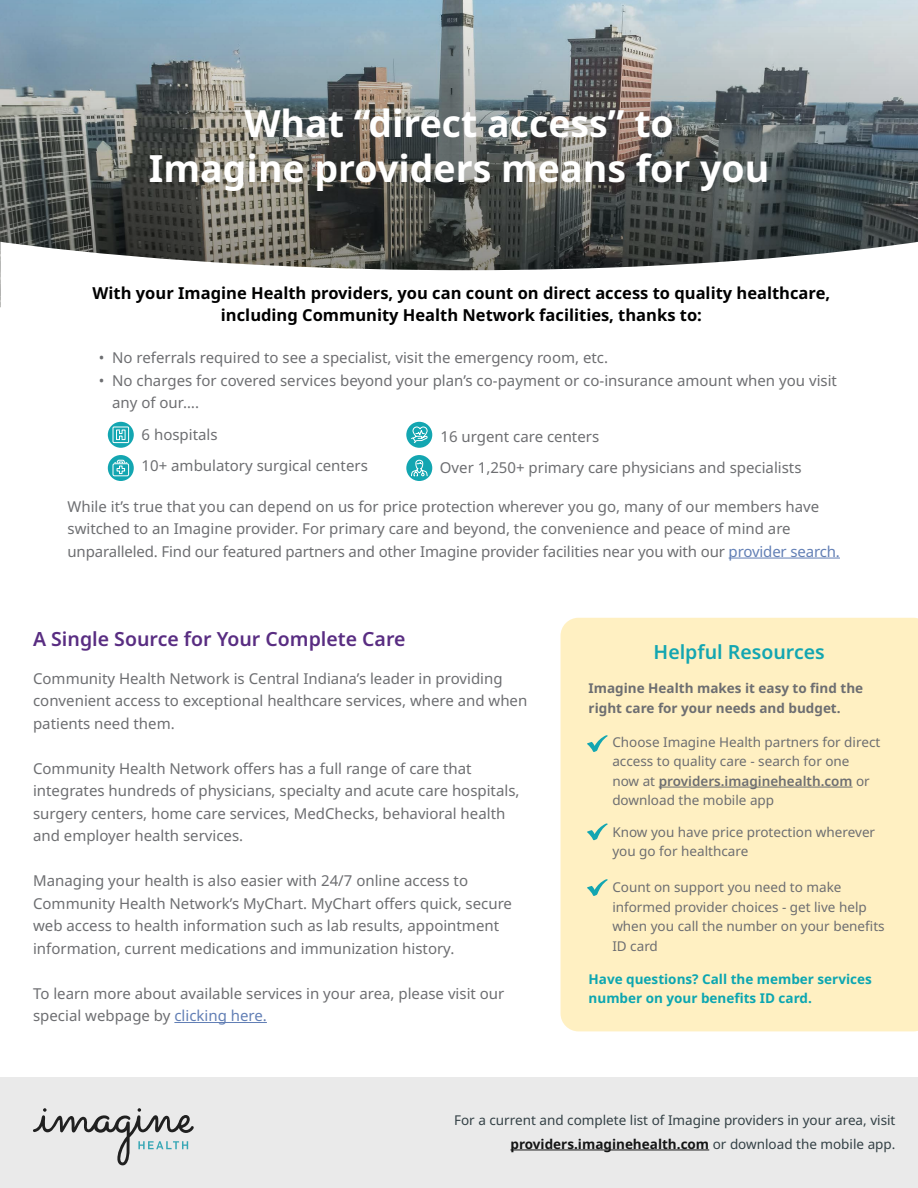
<style>
.page{position:relative;width:918px;height:1188px;background:#fff}
.page>*{position:absolute;margin:0;border:0;box-sizing:border-box;transform-origin:0 0}
.t1{font:700 37.5px/45px "Noto Sans";color:#fff;text-align:center}
.t2{font:600 19.5px "Noto Sans";color:#592d82}
.t3{font:600 19.5px "Noto Sans";color:#13a6b1}
.t4{font:700 16.5px/22.5px "Noto Sans";color:#000101;text-align:center}
.t5{font:15px/22.5px "Noto Sans";color:#6d6e71}
.t6{font:13.5px/19.5px "Noto Sans";color:#6d6e71}
.t7{font:13.5px/23.2px "Noto Sans";color:#334045;text-align:right}
.t8{font:700 13.5px/19.5px "Noto Sans";color:#6d6e71}
.t9{font:700 13.5px/19.5px "Noto Sans";color:#0ca6b1}
.s1{color:#627fb5}
.s2{font-weight:600}
.s3{font-weight:700;color:#141515}
</style>
<div class="page">
<svg style="left:0;top:0;width:918px;height:242px;background:#727c7f"></svg>
<svg style="left:0;top:242px;width:917px;height:66px"></svg>
<div style="left:0;top:1078px;width:918px;height:110px;background:#eaeaea"></div>
<hr style="left:174px;top:1022px;width:93px;height:1px;background:#627fb5">
<svg style="left:33px;top:1108px;width:161px;height:57px"></svg>
<hr style="left:510px;top:1150px;width:199px;height:1px;background:#141515">
<hr style="left:729px;top:558px;width:111px;height:1px;background:#627fb5">
<div style="left:406px;top:422px;width:26px;height:26px;background:#13a6b1;border-radius:50%"></div>
<svg style="left:411px;top:426px;width:17px;height:17px"></svg>
<div style="left:406px;top:455px;width:26px;height:26px;background:#13a6b1;border-radius:50%"></div>
<svg style="left:411px;top:459px;width:17px;height:18px"></svg>
<svg style="left:108px;top:455px;width:26px;height:26px"></svg>
<svg style="left:112px;top:459px;width:17px;height:18px"></svg>
<svg style="left:108px;top:422px;width:26px;height:26px"></svg>
<div style="left:113px;top:427px;width:16px;height:16px;border:1px solid #fff"></div>
<svg style="left:116px;top:429px;width:10px;height:11px"></svg>
<div style="left:561px;top:618px;width:357px;height:413px;background:#fff0c2"></div>
<hr style="left:659px;top:787px;width:194px;height:1px;background:#6d6e71">
<svg style="left:587px;top:735px;width:21px;height:17px"></svg>
<svg style="left:587px;top:823px;width:21px;height:17px"></svg>
<svg style="left:587px;top:879px;width:21px;height:17px"></svg>
<h1 class="t1" style="left:149px;top:102px;width:622px">What “direct access” to<br>Imagine providers means for you</h1>
<p class="t4" style="left:93px;top:282px;width:739px">With your Imagine Health providers, you can count on direct access to quality healthcare, including Community Health Network facilities, thanks to:</p>
<p class="t5" style="left:99px;top:347px;width:511px">• No referrals required to see a specialist, visit the emergency room, etc.</p>
<p class="t5" style="left:112px;top:370px;width:726px;text-indent:-13px">• No charges for covered services beyond your plan’s co-payment or co-insurance amount when you visit any of our….</p>
<p class="t5" style="left:142px;top:419px;width:228px;line-height:31px">6 hospitals<br>10+ ambulatory surgical centers</p>
<p class="t5" style="left:67px;top:495px;width:774px">While it’s true that you can depend on us for price protection wherever you go, many of our members have switched to an Imagine provider. For primary care and beyond, the convenience and peace of mind are unparalleled. Find our featured partners and other Imagine provider facilities near you with our <span class="s1">provider search.</span></p>
<p class="t5" style="left:440px;top:421px;width:363px;line-height:31px">16 urgent care centers<br>Over 1,250+ primary care physicians and specialists</p>
<h2 class="t2" style="left:33px;top:625px;width:374px">A Single Source for Your Complete Care</h2>
<p class="t5" style="left:33px;top:667px;width:496px">Community Health Network is Central Indiana’s leader in providing convenient access to exceptional healthcare services, where and when patients need them.</p>
<p class="t5" style="left:33px;top:757px;width:488px">Community Health Network offers has a full range of care that integrates hundreds of physicians, specialty and acute care hospitals, surgery centers, home care services, MedChecks, behavioral health and employer health services.</p>
<p class="t5" style="left:33px;top:870px;width:481px">Managing your health is also easier with 24/7 online access to Community Health Network’s MyChart. MyChart offers quick, secure web access to health information such as lab results, appointment information, current medications and immunization history.</p>
<p class="t5" style="left:33px;top:982px;width:473px">To learn more about available services in your area, please visit our special webpage by <span class="s1">clicking here.</span></p>
<h2 class="t3" style="left:654px;top:638px;width:173px">Helpful Resources</h2>
<p class="t8" style="left:589px;top:679px;width:276px">Imagine Health makes it easy to find the right care for your needs and budget.</p>
<p class="t6" style="left:612px;top:732px;width:270px">Choose Imagine Health partners for direct access to quality care - search for one<br>now at <span class="s2">providers.imaginehealth.com</span> or download the mobile app</p>
<p class="t6" style="left:612px;top:823px;width:264px">Know you have price protection wherever you go for healthcare</p>
<p class="t6" style="left:612px;top:878px;width:274px">Count on support you need to make informed provider choices - get live help when you call the number on your benefits<br>ID card</p>
<p class="t9" style="left:589px;top:970px;width:285px">Have questions? Call the member services number on your benefits ID card.</p>
<p class="t7" style="left:454px;top:1109px;width:443px">For a current and complete list of Imagine providers in your area, visit <span class="s3">providers.imaginehealth.com</span> or download the mobile app.</p>
</div>
